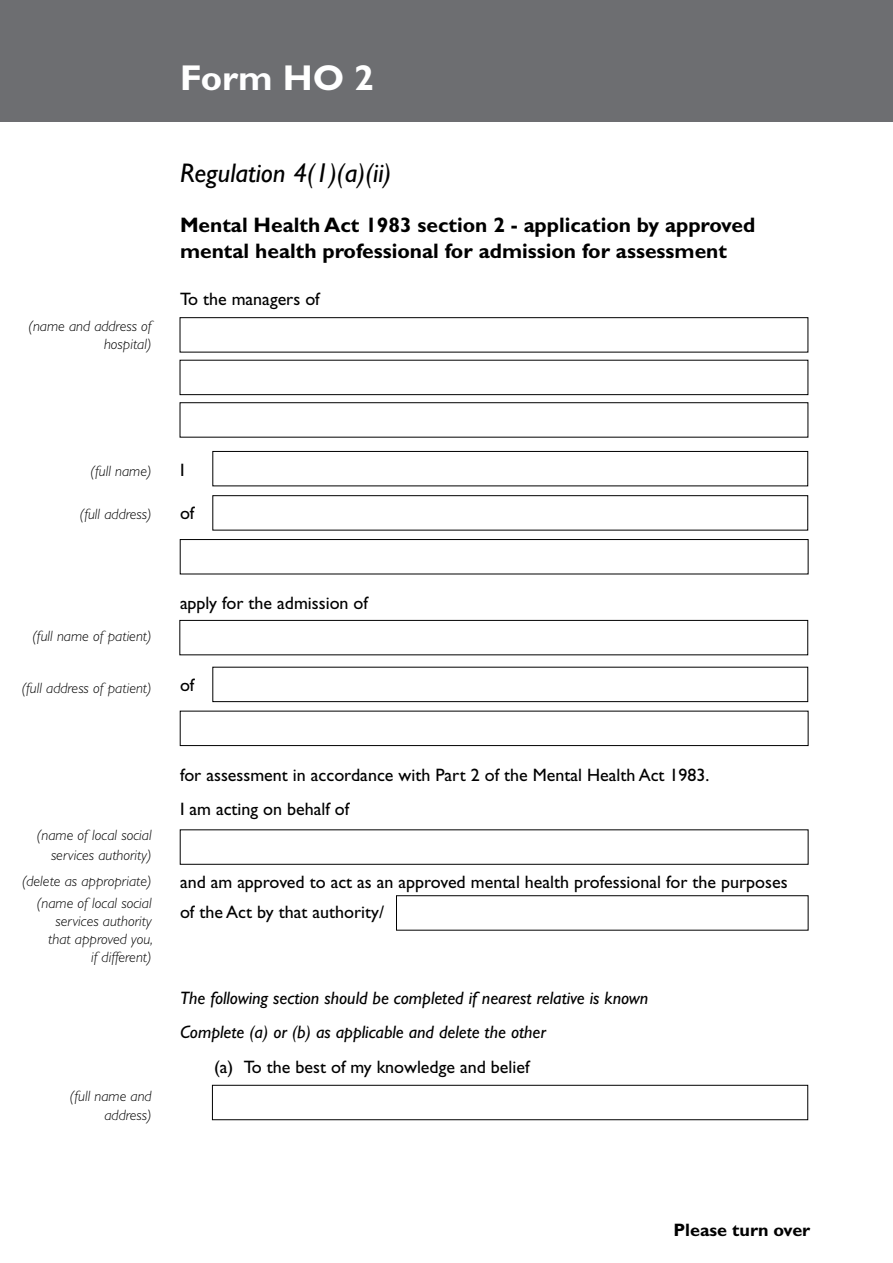
<style>
.page{position:relative;width:893px;height:1263px;background:#fff}
.page>*{position:absolute;margin:0;border:0;box-sizing:border-box;transform-origin:0 0}
.Heading{font:700 36px "Gill Sans Std";color:#fff}
.Sub_heading{font:italic 27px "Gill Sans Std";color:#000}
.Sub_sub_heading{font:700 21px/25.2px "Gill Sans Std";color:#000}
.text{font:18px "Gill Sans Std";color:#000}
.text-2{font:italic 18px "Gill Sans Std";color:#000}
.bullets{font:18px "Gill Sans Std";color:#000}
.text-3{font:700 18px "Gill Sans Std";color:#000}
.text-4{font:italic 300 15px/18px "Gill Sans Std";color:#000;text-align:right}
</style>
<div class="page">
<div style="left:0;top:0;width:893px;height:122px;background:#6d6e71"></div>
<div style="left:180px;top:317px;width:628px;height:35px;border:1px solid #000"></div>
<div style="left:180px;top:360px;width:628px;height:35px;border:1px solid #000"></div>
<div style="left:180px;top:402px;width:628px;height:35px;border:1px solid #000"></div>
<div style="left:180px;top:620px;width:628px;height:35px;border:1px solid #000"></div>
<div style="left:212px;top:1085px;width:596px;height:35px;border:1px solid #000"></div>
<div style="left:213px;top:451px;width:595px;height:35px;border:1px solid #000"></div>
<div style="left:213px;top:495px;width:595px;height:35px;border:1px solid #000"></div>
<div style="left:213px;top:667px;width:595px;height:35px;border:1px solid #000"></div>
<div style="left:180px;top:539px;width:628px;height:35px;border:1px solid #000"></div>
<div style="left:180px;top:711px;width:628px;height:35px;border:1px solid #000"></div>
<div style="left:396px;top:895px;width:412px;height:35px;border:1px solid #000"></div>
<p class="Heading" style="left:180px;top:56px;width:196px">Form HO 2</p>
<p class="text-4" style="left:29px;top:318px;width:125px">(name and address of hospital)</p>
<p class="Sub_heading" style="left:180px;top:157px;width:213px">Regulation 4(1)(a)(ii)</p>
<p class="Sub_sub_heading" style="left:180px;top:213px;width:577px">Mental Health Act 1983 section 2 - application by approved mental health professional for admission for assessment</p>
<p class="text" style="left:180px;top:288px;width:141px">To the managers of</p>
<p class="text-4" style="left:91px;top:462px;width:63px">(full name)</p>
<p class="text-4" style="left:80px;top:505px;width:73px">(full address)</p>
<p class="text" style="left:180px;top:460px;width:6px">I</p>
<p class="text" style="left:180px;top:503px;width:16px">of</p>
<p class="text-4" style="left:32px;top:627px;width:121px">(full name of patient)</p>
<p class="text-4" style="left:22px;top:679px;width:131px">(full address of patient)</p>
<p class="text" style="left:180px;top:593px;width:190px">apply for the admission of</p>
<p class="text" style="left:180px;top:674px;width:16px">of</p>
<p class="text-4" style="left:37px;top:825px;width:116px;line-height:19.5px">(name of local social services authority)</p>
<p class="text-4" style="left:22px;top:872px;width:131px">(delete as appropriate)</p>
<p class="text-4" style="left:37px;top:894px;width:117px">(name of local social services authority that approved you,<br>if different)</p>
<p class="text-4" style="left:70px;top:1086px;width:83px;line-height:19.5px">(full name and address)</p>
<p class="text" style="left:180px;top:764px;width:531px">for assessment in accordance with Part 2 of the Mental Health Act 1983.</p>
<p class="text" style="left:180px;top:799px;width:171px">I am acting on behalf of</p>
<p class="text" style="left:180px;top:872px;width:609px">and am approved to act as an approved mental health professional for the purposes</p>
<p class="text" style="left:180px;top:902px;width:206px">of the Act by that authority/</p>
<p class="text-2" style="left:180px;top:987px;width:470px">The following section should be completed if nearest relative is known</p>
<p class="text-2" style="left:180px;top:1022px;width:368px">Complete (a) or (b) as applicable and delete the other</p>
<p class="bullets" style="left:214px;top:1056px;width:317px">(a) To the best of my knowledge and belief</p>
<p class="text-3" style="left:673px;top:1219px;width:138px">Please turn over</p>
</div>
